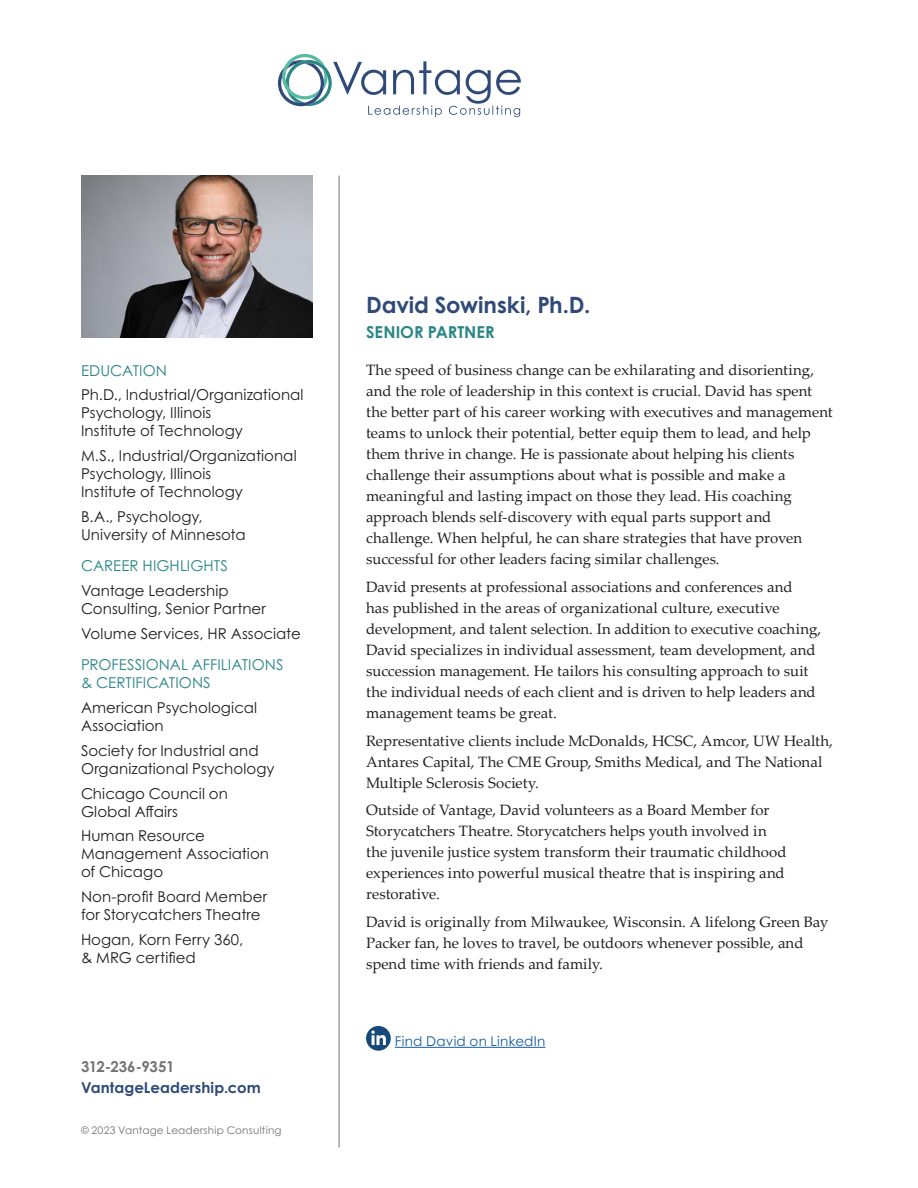
<style>
.page{position:relative;width:918px;height:1188px;background:#fff}
.page>*{position:absolute;margin:0;border:0;box-sizing:border-box;transform-origin:0 0}
.t1{font:700 22.5px "Century Gothic Pro";letter-spacing:-.005em;color:#2f4a79}
.t2{font:700 16.5px "Century Gothic Pro";color:#2c8686}
.t3{font:15px/21px "Palatino Linotype";color:#231f20}
.Hilites_Item{font:15px/18px "Century Gothic Pro";letter-spacing:.005em;color:#231f20}
.Hilites_Section{font:15px/18px "Century Gothic Pro";letter-spacing:.005em;color:#2c8686}
.t4{font:700 15px "Century Gothic Pro";letter-spacing:.005em;color:#2f4a79}
.t5{font:700 15px "Century Gothic Pro";letter-spacing:-.01em;color:#737373}
.Body{font:13.5px "Century Gothic Pro";letter-spacing:.02em;color:#175d9e}
.t6{font:10.5px "Century Gothic Pro";letter-spacing:.015em;color:#737373}
</style>
<div class="page">
<hr style="left:395px;top:1047px;width:151px;height:1px;background:#175d9e">
<div style="left:366px;top:1026px;width:25px;height:25px;background:#15497b;border-radius:50%"></div>
<svg style="left:371px;top:1030px;width:15px;height:15px"></svg>
<svg style="left:278px;top:54px;width:243px;height:63px"></svg>
<hr style="left:338px;top:176px;width:2px;height:971px;background:#a1a3a3">
<img style="left:81px;top:176px;width:231px;height:162px">
<p class="Hilites_Section" style="left:81px;top:361px;width:87px">EDUCATION</p>
<p class="Hilites_Item" style="left:81px;top:386px;width:224px">Ph.D., Industrial/Organizational<br>Psychology, Illinois<br>Institute of Technology</p>
<p class="Hilites_Item" style="left:81px;top:446px;width:217px">M.S., Industrial/Organizational<br>Psychology, Illinois<br>Institute of Technology</p>
<p class="Hilites_Item" style="left:81px;top:507px;width:166px">B.A., Psychology,<br>University of Minnesota</p>
<p class="Hilites_Section" style="left:81px;top:557px;width:148px">CAREER HIGHLIGHTS</p>
<p class="Hilites_Item" style="left:81px;top:581px;width:187px">Vantage Leadership<br>Consulting, Senior Partner</p>
<p class="Hilites_Item" style="left:81px;top:624px;width:221px">Volume Services, HR Associate</p>
<p class="Hilites_Section" style="left:81px;top:656px;width:204px">PROFESSIONAL AFFILIATIONS &amp; CERTIFICATIONS</p>
<p class="Hilites_Item" style="left:81px;top:698px;width:178px">American Psychological<br>Association</p>
<p class="Hilites_Item" style="left:81px;top:741px;width:195px">Society for Industrial and<br>Organizational Psychology</p>
<p class="Hilites_Item" style="left:81px;top:784px;width:148px">Chicago Council on<br>Global Affairs</p>
<p class="Hilites_Item" style="left:81px;top:827px;width:190px">Human Resource<br>Management Association of Chicago</p>
<p class="Hilites_Item" style="left:81px;top:887px;width:188px">Non-profit Board Member for Storycatchers Theatre</p>
<p class="Hilites_Item" style="left:81px;top:930px;width:164px">Hogan, Korn Ferry 360, &amp; MRG certified</p>
<p class="t5" style="left:81px;top:1057px;width:95px">312-236-9351</p>
<p class="t4" style="left:81px;top:1078px;width:181px">VantageLeadership.com</p>
<p class="t6" style="left:81px;top:1124px;width:202px">© 2023 Vantage Leadership Consulting</p>
<p class="t1" style="left:366px;top:291px;width:226px">David Sowinski, Ph.D.</p>
<p class="t2" style="left:366px;top:321px;width:130px">SENIOR PARTNER</p>
<p class="t3" style="left:366px;top:359px;width:468px">The speed of business change can be exhilarating and disorienting, and the role of leadership in this context is crucial. David has spent the better part of his career working with executives and management teams to unlock their potential, better equip them to lead, and help them thrive in change. He is passionate about helping his clients challenge their assumptions about what is possible and make a meaningful and lasting impact on those they lead. His coaching approach blends self-discovery with equal parts support and challenge. When helpful, he can share strategies that have proven successful for other leaders facing similar challenges.</p>
<p class="t3" style="left:366px;top:576px;width:457px">David presents at professional associations and conferences and<br>has published in the areas of organizational culture, executive development, and talent selection. In addition to executive coaching, David specializes in individual assessment, team development, and succession management. He tailors his consulting approach to suit the individual needs of each client and is driven to help leaders and management teams be great.</p>
<p class="t3" style="left:366px;top:730px;width:468px">Representative clients include McDonalds, HCSC, Amcor, UW Health,<br>Antares Capital, The CME Group, Smiths Medical, and The National<br>Multiple Sclerosis Society.</p>
<p class="t3" style="left:366px;top:799px;width:422px">Outside of Vantage, David volunteers as a Board Member for Storycatchers Theatre. Storycatchers helps youth involved in the juvenile justice system transform their traumatic childhood experiences into powerful musical theatre that is inspiring and restorative.</p>
<p class="t3" style="left:366px;top:911px;width:464px">David is originally from Milwaukee, Wisconsin. A lifelong Green Bay<br>Packer fan, he loves to travel, be outdoors whenever possible, and spend time with friends and family.</p>
<p class="Body" style="left:395px;top:1033px;width:152px">Find David on LinkedIn</p>
</div>
